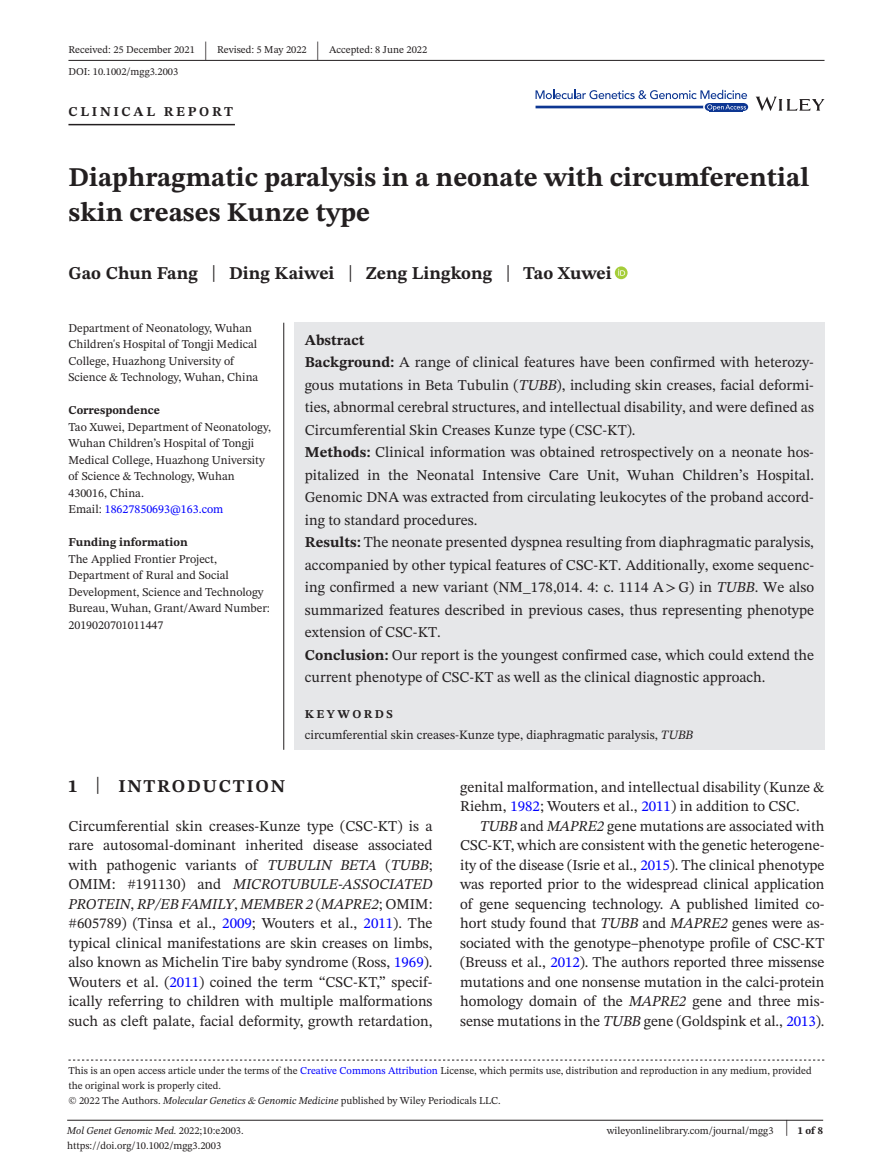
<style>
.page{position:relative;width:893px;height:1174px;background:#fff}
.page>*{position:absolute;margin:0;border:0;box-sizing:border-box;transform-origin:0 0}
.t1{font:700 27px/34.5px "STIX Two Text";color:#231f20}
.t2{font:25.65px "STIX Two Text";color:#231f20;scale:.49 1}
.t3{font:700 18px "STIX Two Text";color:#231f20}
.t4{font:700 18px "STIX Two Text";letter-spacing:.1em;color:#231f20}
.t5{font:15px/19.5px "STIX Two Text";color:#231f20;text-align:justify}
.t6{font:700 13.5px "STIX Two Text";letter-spacing:.2em;color:#231f20}
.t7{font:12.75px "STIX Two Text";color:#231f20}
.t8{font:12px/16.5px "STIX Two Text";color:#231f20}
.t9{font:700 12px "STIX Two Text";color:#231f20}
.t10{font:700 12px "STIX Two Text";letter-spacing:.2em;color:#231f20}
.t11{font:10.5px/15px "STIX Two Text";color:#231f20}
.t12{font:italic 10.5px "STIX Two Text";color:#231f20}
.t13{font:700 10.5px "STIX Two Text";color:#231f20}
.s1{font-weight:400;font-size:23.4px}
.s2{color:#00f}
.s3{font-weight:700}
.s4{font-style:italic}
.s5{font-weight:400;font-size:23.7px}
.s6{font-style:normal}
.s7{font-weight:400;font-size:22.2px}
</style>
<div class="page">
<hr style="left:67px;top:1119px;width:756px;height:1px;background:#231f20">
<svg style="left:756px;top:97px;width:68px;height:14px"></svg>
<svg style="left:536px;top:90px;width:211px;height:21px"></svg>
<hr style="left:68px;top:60px;width:756px;height:1px;background:#231f20">
<hr style="left:68px;top:124px;width:167px;height:1px;background:#231f20">
<svg style="left:615px;top:266px;width:13px;height:13px"></svg>
<svg style="left:618px;top:269px;width:7px;height:7px"></svg>
<svg style="left:68px;top:1059px;width:756px;height:1px"></svg>
<div style="left:294px;top:323px;width:530px;height:427px;background:#e6e7e9"></div>
<hr style="left:283px;top:323px;width:1px;height:427px;background:#231f20">
<p class="t11" style="left:68px;top:42px;width:128px">Received: 25 December 2021</p>
<h2 class="t2" style="left:204px;top:32px;width:8px">|</h2>
<p class="t11" style="left:217px;top:42px;width:91px">Revised: 5 May 2022</p>
<h2 class="t2" style="left:316px;top:32px;width:8px">|</h2>
<p class="t11" style="left:329px;top:42px;width:100px">Accepted: 8 June 2022</p>
<p class="t11" style="left:68px;top:64px;width:111px">DOI: 10.1002/mgg3.2003</p>
<p class="t6" style="left:68px;top:101px;width:166px">CLINICAL REPORT</p>
<h1 class="t1" style="left:68px;top:161px;width:742px">Diaphragmatic paralysis in a neonate with circumferential skin creases Kunze type</h1>
<p class="t3" style="left:68px;top:260px;width:545px">Gao Chun Fang <span class="s1">|</span> Ding Kaiwei <span class="s1">|</span> Zeng Lingkong <span class="s1">|</span> Tao Xuwei</p>
<p class="t8" style="left:68px;top:319px;width:191px">Department of Neonatology, Wuhan Children's Hospital of Tongji Medical College, Huazhong University of Science &amp; Technology, Wuhan, China</p>
<p class="t9" style="left:68px;top:402px;width:93px">Correspondence</p>
<p class="t8" style="left:68px;top:418px;width:204px">Tao Xuwei, Department of Neonatology,<br>Wuhan Children’s Hospital of Tongji<br>Medical College, Huazhong University of Science &amp; Technology, Wuhan<br>430016, China.<br>Email: <span class="s2">18627850693@163.com</span></p>
<p class="t9" style="left:68px;top:534px;width:121px">Funding information</p>
<p class="t8" style="left:68px;top:550px;width:203px">The Applied Frontier Project,<br>Department of Rural and Social<br>Development, Science and Technology<br>Bureau, Wuhan, Grant/Award Number:<br>2019020701011447</p>
<p class="t5" style="left:305px;top:328px;width:511px;line-height:22.5px;text-align:left"><span class="s3">Abstract<br>Background:</span> A range of clinical features have been confirmed with heterozy&shy;gous mutations in Beta Tubulin (<span class="s4">TUBB</span>), including skin creases, facial deformi&shy;ties, abnormal cerebral structures, and intellectual disability, and were defined as Circumferential Skin Creases Kunze type (CSC-KT).<br><span class="s3">Methods:</span> Clinical information was obtained retrospectively on a neonate hos&shy;pitalized in the Neonatal Intensive Care Unit, Wuhan Children’s Hospital.<br>Genomic DNA was extracted from circulating leukocytes of the proband accord&shy;ing to standard procedures.<br><span class="s3">Results:</span> The neonate presented dyspnea resulting from diaphragmatic paralysis, accompanied by other typical features of CSC-KT. Additionally, exome sequenc&shy;ing confirmed a new variant (NM_178,014. 4: c. 1114 A&gt;G) in <span class="s4">TUBB</span>. We also summarized features described in previous cases, thus representing phenotype extension of CSC-KT.<br><span class="s3">Conclusion:</span> Our report is the youngest confirmed case, which could extend the current phenotype of CSC-KT as well as the clinical diagnostic approach.</p>
<p class="t10" style="left:305px;top:705px;width:90px">KEYWORDS</p>
<p class="t7" style="left:305px;top:726px;width:390px">circumferential skin creases-Kunze type, diaphragmatic paralysis, <span class="s4">TUBB</span></p>
<p class="t4" style="left:68px;top:773px;width:218px">1 <span class="s5">|</span> INTRODUCTION</p>
<p class="t5" style="left:68px;top:816px;width:366px">Circumferential skin creases-Kunze type (CSC-KT) is a rare autosomal-dominant inherited disease associated with pathogenic variants of <span class="s4">TUBULIN BETA</span> (<span class="s4">TUBB</span>; OMIM: #191130) and <span class="s4">MICROTUBULE-ASSOCIATED PROTEIN</span>, <span class="s4">RP/EB FAMILY</span>, <span class="s4">MEMBER 2</span> (<span class="s4">MAPRE2</span>; OMIM: #605789) (Tinsa et al., <span class="s2">2009</span>; Wouters et al., <span class="s2">2011</span>). The typical clinical manifestations are skin creases on limbs, also known as Michelin Tire baby syndrome (Ross, <span class="s2">1969</span>).<br>Wouters et al. (<span class="s2">2011</span>) coined the term “CSC-KT,” specif&shy;ically referring to children with multiple malformations such as cleft palate, facial deformity, growth retardation,</p>
<p class="t5" style="left:460px;top:777px;width:366px">genital malformation, and intellectual disability (Kunze &amp;<br>Riehm, <span class="s2">1982</span>; Wouters et al., <span class="s2">2011</span>) in addition to CSC.</p>
<p class="t5" style="left:460px;top:816px;width:366px;text-indent:20px"><span class="s4">TUBB</span> and <span class="s4">MAPRE2</span> gene mutations are associated with CSC-KT, which are consistent with the genetic heterogene&shy;ity of the disease (Isrie et al., <span class="s2">2015</span>). The clinical phenotype was reported prior to the widespread clinical application of gene sequencing technology. A published limited co&shy;hort study found that <span class="s4">TUBB</span> and <span class="s4">MAPRE2</span> genes were as&shy;sociated with the genotype–phenotype profile of CSC-KT (Breuss et al., <span class="s2">2012</span>). The authors reported three missense mutations and one nonsense mutation in the calci-protein homology domain of the <span class="s4">MAPRE2</span> gene and three mis&shy;sense mutations in the <span class="s4">TUBB</span> gene (Goldspink et al., <span class="s2">2013</span>).</p>
<p class="t11" style="left:68px;top:1063px;width:745px">This is an open access article under the terms of the <span class="s2">Creative Commons Attribution</span> License, which permits use, distribution and reproduction in any medium, provided the original work is properly cited.<br>© 2022 The Authors. <span class="s4">Molecular Genetics &amp; Genomic Medicine</span> published by Wiley Periodicals LLC.</p>
<p class="t12" style="left:67px;top:1123px;width:178px">Mol Genet Genomic Med. <span class="s6">2022;10:e2003.</span></p>
<p class="t13" style="left:785px;top:1123px;width:39px"><span class="s7">|</span> 1 of 8</p>
<p class="t11" style="left:67px;top:1138px;width:156px">https://doi.org/10.1002/mgg3.2003</p>
<p class="t11" style="left:607px;top:1123px;width:168px">wileyonlinelibrary.com/journal/mgg3</p>
</div>
